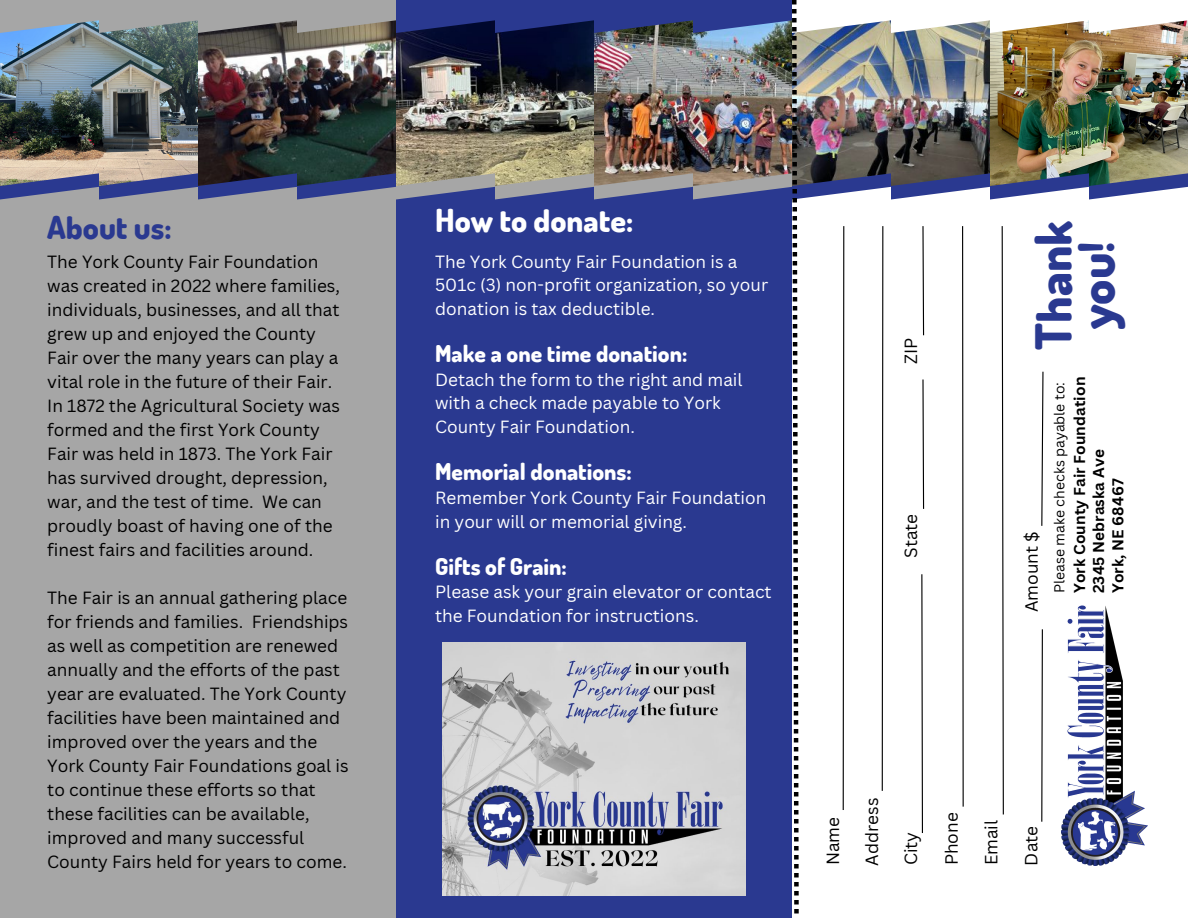
<style>
.page{position:relative;width:1188px;height:918px;background:#fff}
.page>*{position:absolute;margin:0;border:0;box-sizing:border-box;transform-origin:0 0}
.t1{font:800 49.65px/42.8px "Dosis";color:#2a3990;text-align:center}
.t2{font:800 31.65px "Dosis";color:#fff}
.t3{font:800 31.65px "Dosis";color:#2a3990}
.t4{font:800 23.25px "Dosis";color:#fff}
.t5{font:17.25px/24px "Canva Sans";color:#000}
.t6{font:17.25px/23.7px "Canva Sans";color:#fff}
.t7{font:700 15.3px "Canva Sans";letter-spacing:.005em;color:#000}
.t8{font:13.95px "Canva Sans";color:#000}
</style>
<div class="page">
<img style="left:0;top:0;width:1188px;height:918px">
<img style="left:443px;top:643px;width:302px;height:253px">
<p class="t3" style="left:47px;top:206px;width:126px">About us:</p>
<p class="t2" style="left:435px;top:199px;width:200px">How to donate:</p>
<p class="t5" style="left:47px;top:250px;width:294px">The York County Fair Foundation was created in 2022 where families, individuals, businesses, and all that grew up and enjoyed the County Fair over the many years can play a vital role in the future of their Fair.</p>
<p class="t5" style="left:47px;top:393px;width:294px">In 1872 the Agricultural Society was formed and the first York County Fair was held in 1873. The York Fair has survived drought, depression, war, and the test of time. We can proudly boast of having one of the finest fairs and facilities around.</p>
<p class="t5" style="left:47px;top:585px;width:303px">The Fair is an annual gathering place for friends and families. Friendships as well as competition are renewed annually and the efforts of the past year are evaluated. The York County facilities have been maintained and improved over the years and the York County Fair Foundations goal is to continue these efforts so that these facilities can be available, improved and many successful County Fairs held for years to come.</p>
<p class="t6" style="left:435px;top:249px;width:335px">The York County Fair Foundation is a<br>501c (3) non-profit organization, so your donation is tax deductible.</p>
<p class="t4" style="left:435px;top:338px;width:254px">Make a one time donation:</p>
<p class="t6" style="left:435px;top:367px;width:309px">Detach the form to the right and mail with a check made payable to York<br>County Fair Foundation.</p>
<p class="t4" style="left:435px;top:456px;width:198px">Memorial donations:</p>
<p class="t6" style="left:435px;top:485px;width:333px">Remember York County Fair Foundation in your will or memorial giving.</p>
<p class="t4" style="left:435px;top:551px;width:133px">Gifts of Grain:</p>
<p class="t6" style="left:435px;top:580px;width:338px">Please ask your grain elevator or contact the Foundation for instructions.</p>
<p class="t5" style="left:898px;top:364px;width:28px;rotate:-90deg">ZIP</p>
<p class="t5" style="left:898px;top:558px;width:46px;rotate:-90deg">State</p>
<p class="t1" style="left:1031px;top:350px;width:131px;rotate:-90deg">Thank you!</p>
<p class="t5" style="left:1019px;top:612px;width:82px;rotate:-90deg">Amount $</p>
<p class="t8" style="left:1050px;top:593px;width:213px;rotate:-90deg">Please make checks payable to:</p>
<p class="t7" style="left:1069px;top:593px;width:218px;rotate:-90deg">York County Fair Foundation</p>
<p class="t7" style="left:1088px;top:593px;width:145px;rotate:-90deg">2345 Nebraska Ave</p>
<p class="t7" style="left:1107px;top:593px;width:116px;rotate:-90deg">York, NE 68467</p>
<p class="t5" style="left:820px;top:865px;width:50px;rotate:-90deg">Name</p>
<p class="t5" style="left:859px;top:866px;width:69px;rotate:-90deg">Address</p>
<p class="t5" style="left:898px;top:865px;width:35px;rotate:-90deg">City</p>
<p class="t5" style="left:939px;top:865px;width:55px;rotate:-90deg">Phone</p>
<p class="t5" style="left:979px;top:865px;width:47px;rotate:-90deg">Email</p>
<p class="t5" style="left:1019px;top:866px;width:41px;rotate:-90deg">Date</p>
</div>
